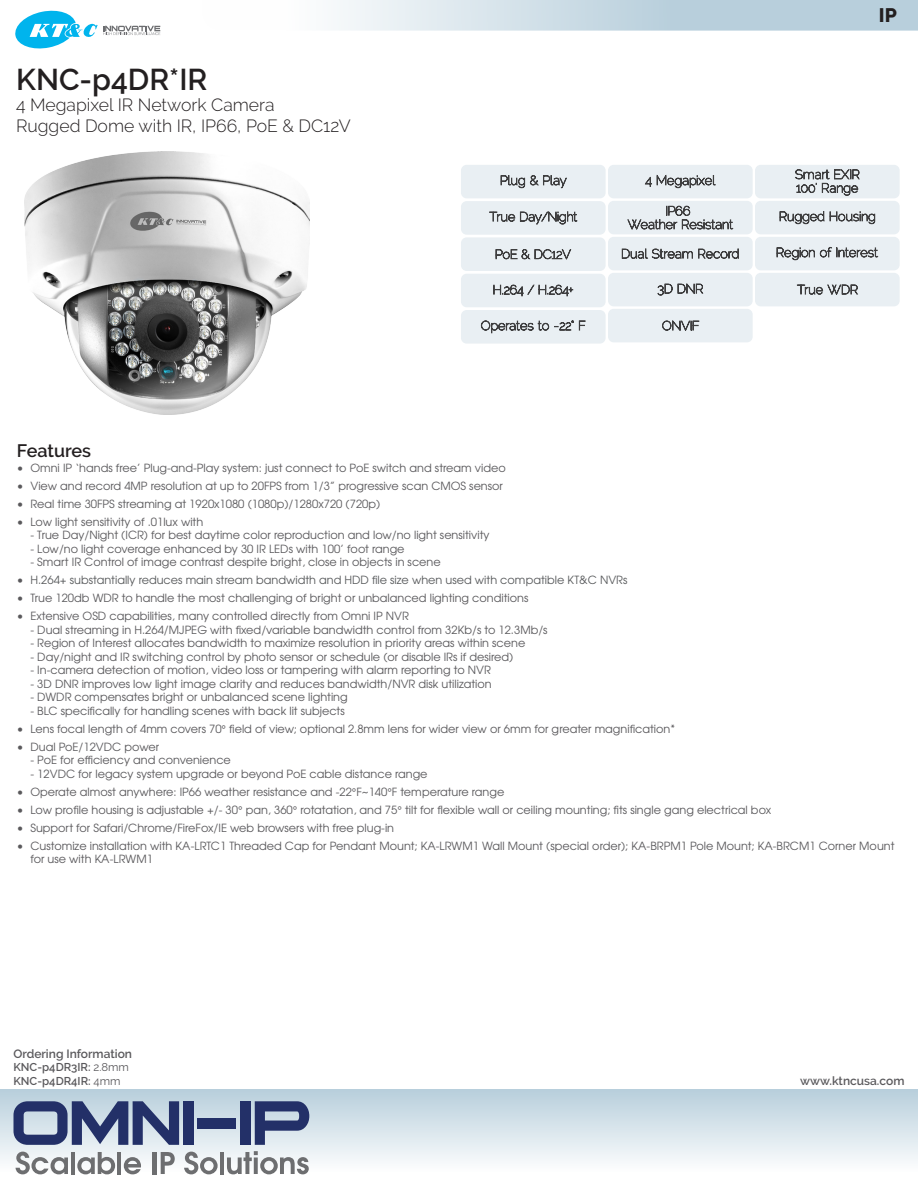
<style>
.page{position:relative;width:918px;height:1188px;background:#fff}
.page>*{position:absolute;margin:0;border:0;box-sizing:border-box;transform-origin:0 0}
.t1{font:600 30px "Raleway";color:#231f20}
.t2{font:800 19.5px "Raleway";color:#231f20}
.t3{font:600 18px "Raleway";color:#231f20}
.t4{font:300 17.7px "Raleway";color:#231f20}
.t5{font:600 12px "Raleway";color:#5a595c}
.t6{font:600 11.4px "Raleway";color:#5a595c}
.t7{font:11.25px/13.5px "Te X Gyre Adventor";color:#5a595c}
.t8{font:11.25px "Te X Gyre Adventor";color:#585a5c}
.s1{color:#5a595c}
.s2{font-weight:400}
</style>
<div class="page">
<svg style="left:337px;top:0;width:581px;height:31px;background:#cadbe4"></svg>
<div style="left:0;top:1089px;width:918px;height:83px;background:linear-gradient(to bottom,#b7cedb,#fdfdfd)"></div>
<svg style="left:15px;top:10px;width:145px;height:39px"></svg>
<div style="left:461px;top:165px;width:145px;height:33px;background:#e9eff3;border-radius:6px"></div>
<svg style="left:501px;top:175px;width:66px;height:13px"></svg>
<div style="left:608px;top:165px;width:145px;height:33px;background:#e9eff3;border-radius:6px"></div>
<svg style="left:645px;top:175px;width:71px;height:13px"></svg>
<div style="left:461px;top:201px;width:145px;height:34px;background:#e9eff3;border-radius:6px"></div>
<svg style="left:489px;top:211px;width:89px;height:14px"></svg>
<div style="left:608px;top:201px;width:145px;height:33px;background:#e9eff3;border-radius:6px"></div>
<svg style="left:627px;top:206px;width:107px;height:24px"></svg>
<div style="left:461px;top:237px;width:145px;height:34px;background:#e9eff3;border-radius:6px"></div>
<svg style="left:495px;top:249px;width:76px;height:11px"></svg>
<div style="left:608px;top:237px;width:145px;height:33px;background:#e9eff3;border-radius:6px"></div>
<svg style="left:622px;top:248px;width:117px;height:11px"></svg>
<div style="left:461px;top:274px;width:145px;height:33px;background:#e9eff3;border-radius:6px"></div>
<svg style="left:493px;top:284px;width:80px;height:12px"></svg>
<div style="left:608px;top:273px;width:145px;height:33px;background:#e9eff3;border-radius:6px"></div>
<svg style="left:657px;top:284px;width:46px;height:12px"></svg>
<div style="left:461px;top:310px;width:145px;height:34px;background:#e9eff3;border-radius:6px"></div>
<svg style="left:481px;top:320px;width:105px;height:13px"></svg>
<div style="left:608px;top:309px;width:145px;height:33px;background:#e9eff3;border-radius:6px"></div>
<svg style="left:662px;top:320px;width:37px;height:11px"></svg>
<div style="left:755px;top:165px;width:145px;height:33px;background:#e9eff3;border-radius:6px"></div>
<svg style="left:795px;top:169px;width:65px;height:27px"></svg>
<div style="left:755px;top:201px;width:145px;height:33px;background:#e9eff3;border-radius:6px"></div>
<svg style="left:780px;top:211px;width:95px;height:13px"></svg>
<div style="left:755px;top:237px;width:145px;height:33px;background:#e9eff3;border-radius:6px"></div>
<svg style="left:776px;top:247px;width:102px;height:13px"></svg>
<div style="left:755px;top:273px;width:145px;height:33px;background:#e9eff3;border-radius:6px"></div>
<svg style="left:797px;top:284px;width:61px;height:11px"></svg>
<img style="left:25px;top:151px;width:284px;height:264px">
<svg style="left:14px;top:1101px;width:165px;height:44px;background:#6d7b9e"></svg>
<div style="left:183px;top:1101px;width:11px;height:44px;background:#233068"></div>
<div style="left:198px;top:1118px;width:38px;height:10px;background:#233068"></div>
<div style="left:240px;top:1101px;width:11px;height:44px;background:#233068"></div>
<svg style="left:255px;top:1101px;width:54px;height:44px;background:#717da0"></svg>
<svg style="left:16px;top:1152px;width:52px;height:22px"></svg>
<hr style="left:71px;top:1152px;width:4px;height:22px;background:#6d6e70">
<svg style="left:77px;top:1152px;width:38px;height:22px"></svg>
<hr style="left:117px;top:1152px;width:4px;height:22px;background:#6d6e70">
<svg style="left:124px;top:1157px;width:17px;height:17px"></svg>
<hr style="left:152px;top:1152px;width:4px;height:22px;background:#6d6e70">
<svg style="left:161px;top:1152px;width:14px;height:22px"></svg>
<svg style="left:184px;top:1152px;width:34px;height:22px"></svg>
<hr style="left:220px;top:1152px;width:4px;height:22px;background:#6d6e70">
<svg style="left:227px;top:1151px;width:82px;height:23px"></svg>
<p class="t1" style="left:16px;top:62px;width:193px">KNC-p4DR*IR</p>
<p class="t4" style="left:16px;top:94px;width:260px">4 Megapixel IR Network Camera</p>
<p class="t4" style="left:16px;top:116px;width:336px">Rugged Dome with IR, IP66, PoE &amp; DC12V</p>
<p class="t2" style="left:879px;top:4px;width:19px">IP</p>
<p class="t3" style="left:17px;top:440px;width:76px">Features</p>
<p class="t7" style="left:17px;top:460px;width:490px">• Omni IP ‘hands free’ Plug-and-Play system: just connect to PoE switch and stream video</p>
<p class="t7" style="left:17px;top:478px;width:488px">• View and record 4MP resolution at up to 20FPS from 1/3” progressive scan CMOS sensor</p>
<p class="t7" style="left:17px;top:496px;width:365px">• Real time 30FPS streaming at 1920x1080 (1080p)/1280x720 (720p)</p>
<p class="t7" style="left:17px;top:514px;width:188px">• Low light sensitivity of .01lux with</p>
<p class="t7" style="left:30px;top:528px;width:461px">- True Day/Night (ICR) for best daytime color reproduction and low/no light sensitivity</p>
<p class="t7" style="left:30px;top:541px;width:376px">- Low/no light coverage enhanced by 30 IR LEDs with 100’ foot range</p>
<p class="t7" style="left:30px;top:555px;width:412px">- Smart IR Control of image contrast despite bright, close in objects in scene</p>
<p class="t8" style="left:17px;top:571px;width:612px"><span class="s1">•</span> H.264+ substantially reduces main stream bandwidth and HDD file size when used with compatible KT&amp;C NVRs</p>
<p class="t7" style="left:17px;top:591px;width:513px">• True 120db WDR to handle the most challenging of bright or unbalanced lighting conditions</p>
<p class="t7" style="left:17px;top:609px;width:394px">• Extensive OSD capabilities, many controlled directly from Omni IP NVR</p>
<p class="t7" style="left:30px;top:622px;width:519px">- Dual streaming in H.264/MJPEG with fixed/variable bandwidth control from 32Kb/s to 12.3Mb/s</p>
<p class="t7" style="left:30px;top:636px;width:496px">- Region of Interest allocates bandwidth to maximize resolution in priority areas within scene</p>
<p class="t7" style="left:30px;top:649px;width:484px">- Day/night and IR switching control by photo sensor or schedule (or disable IRs if desired)</p>
<p class="t7" style="left:30px;top:663px;width:462px">- In-camera detection of motion, video loss or tampering with alarm reporting to NVR</p>
<p class="t7" style="left:30px;top:676px;width:463px">- 3D DNR improves low light image clarity and reduces bandwidth/NVR disk utilization</p>
<p class="t7" style="left:30px;top:690px;width:319px">- DWDR compensates bright or unbalanced scene lighting</p>
<p class="t7" style="left:30px;top:703px;width:316px">- BLC specifically for handling scenes with back lit subjects</p>
<p class="t7" style="left:17px;top:721px;width:660px">• Lens focal length of 4mm covers 70° field of view; optional 2.8mm lens for wider view or 6mm for greater magnification*</p>
<p class="t7" style="left:17px;top:739px;width:144px">• Dual PoE/12VDC power</p>
<p class="t7" style="left:30px;top:753px;width:70px">- PoE for efficiencyandconvenience</p>
<p class="t7" style="left:30px;top:766px;width:399px">- 12VDC for legacy system upgrade or beyond PoE cable distance range</p>
<p class="t7" style="left:17px;top:784px;width:489px">• Operate almost anywhere: IP66 weather resistance and -22°F~140°F temperature range</p>
<p class="t7" style="left:17px;top:802px;width:756px">• Low profile housing is adjustable +/- 30° pan, 360° rotatation, and 75° tilt for flexible wall or ceiling mounting; fits single gang electrical box</p>
<p class="t7" style="left:17px;top:820px;width:379px">• Support for Safari/Chrome/FireFox/IE web browsers with free plug-in</p>
<p class="t7" style="left:30px;top:838px;width:866px;text-indent:-14px">• Customize installation with KA-LRTC1 Threaded Cap for Pendant Mount; KA-LRWM1 Wall Mount (special order); KA-BRPM1 Pole Mount; KA-BRCM1 Corner Mount for use with KA-LRWM1</p>
<p class="t5" style="left:14px;top:1047px;width:120px">Ordering Information</p>
<p class="t6" style="left:14px;top:1061px;width:117px">KNC-p4DR3IR: <span class="s2">2.8mm</span></p>
<p class="t6" style="left:14px;top:1074px;width:109px">KNC-p4DR4IR: <span class="s2">4mm</span></p>
<p class="t5" style="left:800px;top:1074px;width:106px">www.ktncusa.com</p>
</div>
